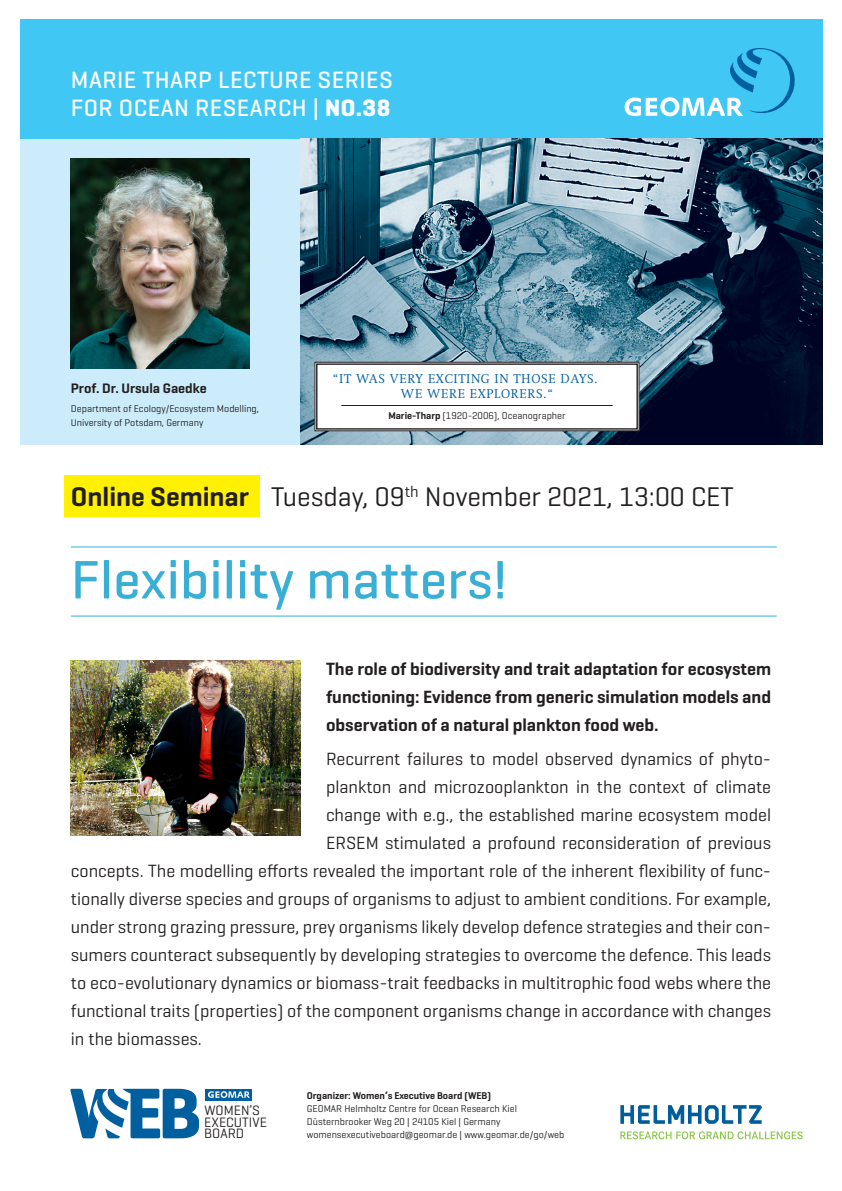
<style>
.page{position:relative;width:842px;height:1191px;background:#fff}
.page>*{position:absolute;margin:0;border:0;box-sizing:border-box;transform-origin:0 0}
.t1{font:500 55px "Geogrotesque";letter-spacing:.005em;color:#39afd6}
.t2{font:27.5px "Geogrotesque";color:#231f20}
.t3{font:500 24px "Geogrotesque";letter-spacing:.02em;color:#fff}
.t4{font:18px "Geogrotesque";color:#231f20}
.t5{font:600 18px/28px "Geogrotesque";color:#231f20;text-align:justify}
.t6{font:600 14px "Geogrotesque";color:#231f20}
.t7{font:13.8px/11.5px "Geogrotesque";color:#231f20}
.t8{font:300 13px "Swift LT Std";letter-spacing:.05em;color:#005f9f}
.t9{font:10px/14px "Geogrotesque";color:#231f20}
.t10{font:600 10px "Geogrotesque";color:#231f20}
.s1{font-weight:700}
.s2{font-weight:600}
</style>
<div class="page">
<div style="left:64px;top:475px;width:195px;height:41px;background:#fff101"></div>
<div style="left:20px;top:20px;width:802px;height:119px;background:#40c7f4"></div>
<div style="left:20px;top:139px;width:281px;height:305px;background:#ccecfb"></div>
<img style="left:301px;top:139px;width:521px;height:305px">
<svg style="left:625px;top:48px;width:170px;height:68px"></svg>
<svg style="left:314px;top:362px;width:325px;height:69px"></svg>
<div style="left:316px;top:363px;width:322px;height:66px;border:1px solid #231f20"></div>
<hr style="left:71px;top:546px;width:706px;height:1px;background:#39afd6">
<hr style="left:71px;top:615px;width:706px;height:1px;background:#39afd6">
<svg style="left:70px;top:1088px;width:129px;height:50px"></svg>
<div style="left:205px;top:1088px;width:47px;height:12px;background:#005f9f"></div>
<svg style="left:208px;top:1091px;width:42px;height:7px"></svg>
<img style="left:71px;top:159px;width:178px;height:210px">
<svg style="left:620px;top:1131px;width:183px;height:8px"></svg>
<svg style="left:620px;top:1105px;width:142px;height:18px"></svg>
<img style="left:71px;top:660px;width:229px;height:175px">
<p class="t3" style="left:71px;top:65px;width:323px">MARIE THARP LECTURE SERIES</p>
<p class="t3" style="left:71px;top:93px;width:321px">FOR OCEAN RESEARCH | <span class="s1">NO.38</span></p>
<p class="t6" style="left:71px;top:379px;width:137px">Prof. Dr. Ursula Gaedke</p>
<p class="t9" style="left:71px;top:401px;width:190px">Department of Ecology/Ecosystem Modelling,<br>University of Potsdam, Germany</p>
<p class="t8" style="left:333px;top:371px;width:266px">“IT WAS VERY EXCITING IN THOSE DAYS.</p>
<p class="t8" style="left:401px;top:386px;width:153px">WE WERE EXPLORERS.“</p>
<p class="t9" style="left:388px;top:408px;width:179px"><span class="s2">Marie-Tharp</span> (1920-2006), Oceanographer</p>
<p class="t2" style="left:71px;top:480px;width:664px"><span class="s2">Online Seminar</span> Tuesday, 09<sup>th</sup> November 2021, 13:00 CET</p>
<p class="t1" style="left:71px;top:545px;width:438px">Flexibility matters!</p>
<p class="t5" style="left:326px;top:655px;width:447px">The role of biodiversity and trait adaptation for ecosystem functioning: Evidence from generic simulation models and observation of a natural plankton food web.</p>
<p class="t4" style="left:326px;top:747px;width:447px">Recurrent failures to model observed dynamics of phyto-</p>
<p class="t4" style="left:326px;top:775px;width:447px">plankton and microzooplankton in the context of climate</p>
<p class="t4" style="left:326px;top:803px;width:447px">change with e.g., the established marine ecosystem model</p>
<p class="t4" style="left:326px;top:831px;width:447px">ERSEM stimulated a profound reconsideration of previous</p>
<p class="t4" style="left:71px;top:859px;width:702px">concepts. The modelling efforts revealed the important role of the inherent flexibility of func-</p>
<p class="t4" style="left:71px;top:887px;width:702px">tionally diverse species and groups of organisms to adjust to ambient conditions. For example,</p>
<p class="t4" style="left:71px;top:915px;width:702px">under strong grazing pressure, prey organisms likely develop defence strategies and their con-</p>
<p class="t4" style="left:71px;top:943px;width:702px">sumers counteract subsequently by developing strategies to overcome the defence. This leads</p>
<p class="t4" style="left:71px;top:971px;width:702px">to eco-evolutionary dynamics or biomass-trait feedbacks in multitrophic food webs where the</p>
<p class="t4" style="left:71px;top:999px;width:702px">functional traits (properties) of the component organisms change in accordance with changes</p>
<p class="t4" style="left:71px;top:1027px;width:132px">in the biomasses.</p>
<p class="t7" style="left:204px;top:1104px;width:64px">WOMEN’S<br>EXECUTIVE<br>BOARD</p>
<p class="t10" style="left:307px;top:1089px;width:186px">Organizer: Women‘s Executive Board (WEB)</p>
<p class="t9" style="left:307px;top:1101px;width:212px">GEOMAR Helmholtz Centre for Ocean Research Kiel</p>
<p class="t9" style="left:307px;top:1114px;width:195px">Düsternbrooker Weg 20 | 24105 Kiel | Germany</p>
<p class="t9" style="left:307px;top:1127px;width:259px">womensexecutiveboard@geomar.de | www.geomar.de/go/web</p>
</div>
